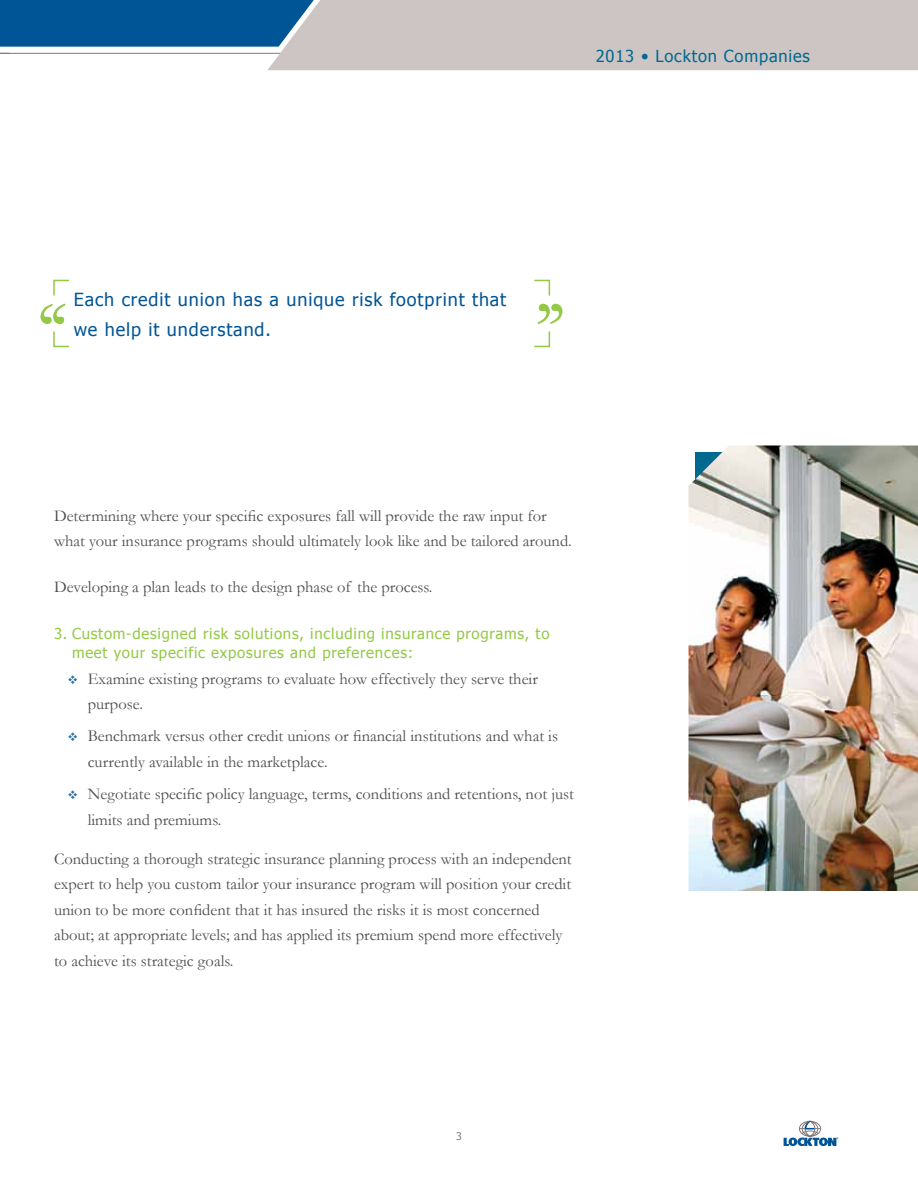
<style>
.page{position:relative;width:918px;height:1188px;background:#fff}
.page>*{position:absolute;margin:0;border:0;box-sizing:border-box;transform-origin:0 0}
.t1{font:18px/30px "Tahoma";letter-spacing:.05em;color:#005596}
.t2{font:16.5px/25.5px "Garamond";color:#4d4d4f}
.t3{font:16.5px "Tahoma";letter-spacing:.05em;color:#006990}
.t4{font:15px/19.5px "Tahoma";letter-spacing:.05em;color:#94c947}
.t5{font:10.5px "Tahoma";color:#857777}
</style>
<div class="page">
<hr style="left:0;top:53px;width:288px;height:1px;background:#857777">
<div style="left:267px;top:0;width:651px;height:70px;background:#ccc5c4"></div>
<svg style="left:0;top:0;width:314px;height:47px;background:#0e5d9a"></svg>
<svg style="left:784px;top:1121px;width:55px;height:25px"></svg>
<svg style="left:534px;top:331px;width:17px;height:17px"></svg>
<svg style="left:534px;top:279px;width:17px;height:17px"></svg>
<svg style="left:53px;top:331px;width:17px;height:17px"></svg>
<svg style="left:53px;top:279px;width:17px;height:17px"></svg>
<svg style="left:41px;top:304px;width:24px;height:20px"></svg>
<svg style="left:538px;top:304px;width:24px;height:20px"></svg>
<img style="left:688px;top:446px;width:230px;height:445px">
<p class="t3" style="left:596px;top:45px;width:216px">2013 • Lockton Companies</p>
<p class="t1" style="left:74px;top:284px;width:434px">Each credit union has a unique risk footprint that we help it understand.</p>
<p class="t2" style="left:54px;top:502px;width:519px">Determining where your specific exposures fall will provide the raw input for what your insurance programs should ultimately look like and be tailored around.</p>
<p class="t2" style="left:54px;top:574px;width:380px">Developing a plan leads to the design phase of the process.</p>
<p class="t4" style="left:72px;top:623px;width:479px;text-indent:-18px">3. Custom-designed risk solutions, including insurance programs, to meet your specific exposures and preferences:</p>
<p class="t2" style="left:88px;top:665px;width:452px">Examine existing programs to evaluate how effectively they serve their purpose.</p>
<p class="t2" style="left:88px;top:723px;width:472px">Benchmark versus other credit unions or financial institutions and what is currently available in the marketplace.</p>
<p class="t2" style="left:88px;top:781px;width:488px">Negotiate specific policy language, terms, conditions and retentions, not just limits and premiums.</p>
<p class="t2" style="left:54px;top:845px;width:519px">Conducting a thorough strategic insurance planning process with an independent expert to help you custom tailor your insurance program will position your credit union to be more confident that it has insured the risks it is most concerned about; at appropriate levels; and has applied its premium spend more effectively to achieve its strategic goals.</p>
<p class="t5" style="left:456px;top:1129px;width:7px">3</p>
</div>
